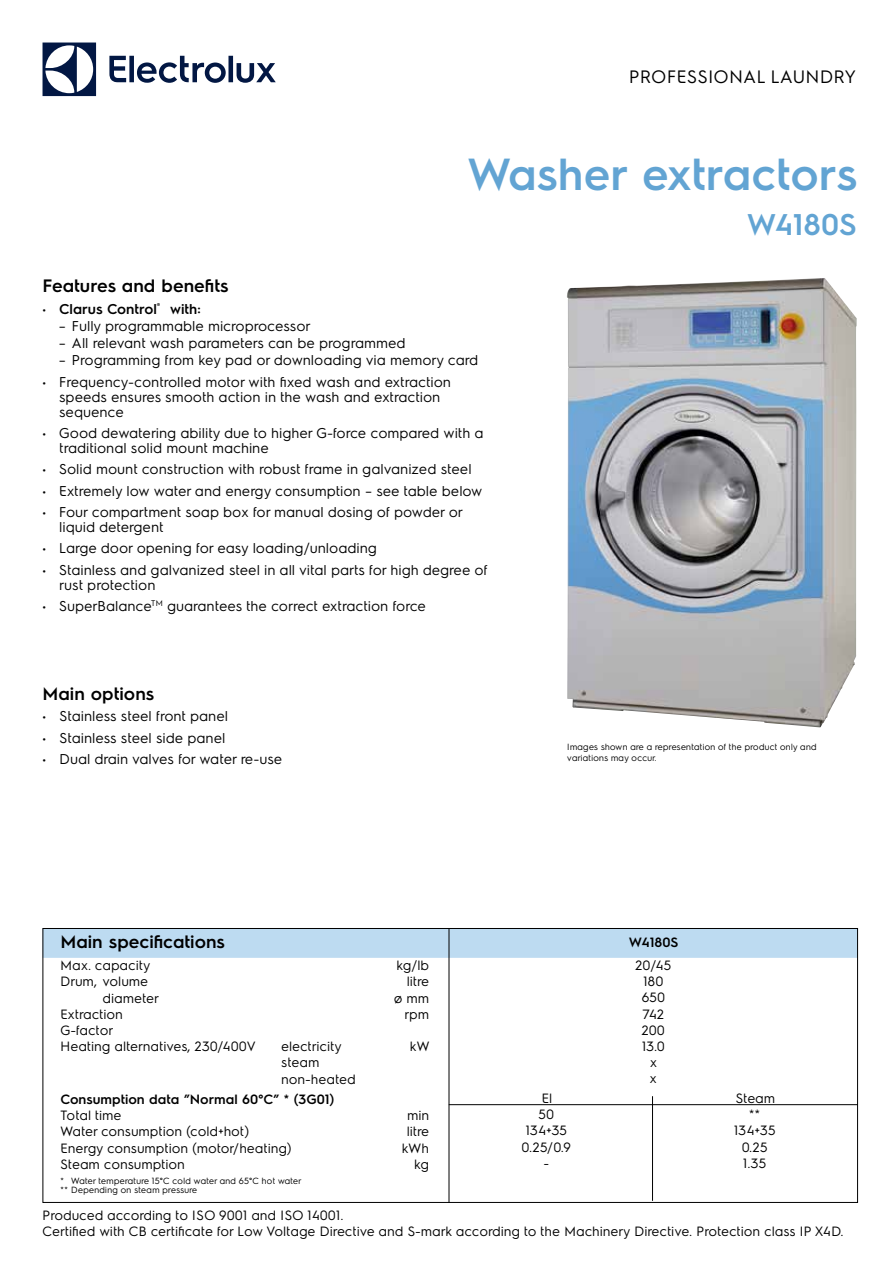
<style>
.page{position:relative;width:893px;height:1263px;background:#fff}
.page>*{position:absolute;margin:0;border:0;box-sizing:border-box;transform-origin:0 0}
.t1{font:600 45px "Electrolux Sans";color:#62a4d3}
.t2{font:600 30px "Electrolux Sans";color:#62a4d3}
.t3{font:600 18px "Electrolux Sans";color:#000}
.t4{font:18px "Electrolux Sans";color:#000}
.t5{font:14.25px/15px "Electrolux Sans";color:#000}
.t6{font:600 14.25px "Electrolux Sans";color:#000}
.t7{font:13.5px/16.2px "Electrolux Sans";color:#000}
.t8{font:600 13.5px "Electrolux Sans";color:#000}
.t9{font:9px/9.9px "Electrolux Sans";color:#000}
.s1{font-weight:400}
</style>
<div class="page">
<svg style="left:43px;top:43px;width:53px;height:53px"></svg>
<svg style="left:109px;top:56px;width:167px;height:27px"></svg>
<div style="left:45px;top:930px;width:811px;height:28px;background:#bddbf1"></div>
<hr style="left:449px;top:928px;width:1px;height:274px;background:#000">
<img style="left:567px;top:278px;width:290px;height:449px">
<hr style="left:449px;top:1104px;width:409px;height:1px;background:#000">
<hr style="left:652px;top:1096px;width:1px;height:105px;background:#000">
<p class="t4" style="left:629px;top:64px;width:229px">PROFESSIONAL LAUNDRY</p>
<h1 class="t1" style="left:467px;top:143px;width:392px">Washer extractors</h1>
<h2 class="t2" style="left:747px;top:204px;width:111px">W4180S</h2>
<p class="t3" style="left:43px;top:273px;width:188px">Features and benefits</p>
<p class="t6" style="left:43px;top:299px;width:160px"><span class="s1">•</span> Clarus Control<sup>®</sup> with:</p>
<p class="t5" style="left:59px;top:317px;width:253px">– Fully programmable microprocessor</p>
<p class="t5" style="left:59px;top:335px;width:348px">– All relevant wash parameters can be programmed</p>
<p class="t5" style="left:59px;top:352px;width:421px">– Programming from key pad or downloading via memory card</p>
<p class="t5" style="left:60px;top:373px;width:393px;text-indent:-17px">• Frequency-controlled motor with fixed wash and extraction speeds ensures smooth action in the wash and extraction sequence</p>
<p class="t5" style="left:60px;top:424px;width:426px;text-indent:-17px">• Good dewatering ability due to higher G-force compared with a traditional solid mount machine</p>
<p class="t5" style="left:43px;top:461px;width:431px">• Solid mount construction with robust frame in galvanized steel</p>
<p class="t5" style="left:43px;top:482px;width:442px">• Extremely low water and energy consumption – see table below</p>
<p class="t5" style="left:60px;top:504px;width:405px;text-indent:-17px">• Four compartment soap box for manual dosing of powder or liquid detergent</p>
<p class="t5" style="left:43px;top:540px;width:336px">• Large door opening for easy loading/unloading</p>
<p class="t5" style="left:60px;top:561px;width:430px;text-indent:-17px">• Stainless and galvanized steel in all vital parts for high degree of rust protection</p>
<p class="t5" style="left:43px;top:598px;width:385px">• SuperBalance<sup>TM</sup> guarantees the correct extraction force</p>
<p class="t3" style="left:43px;top:681px;width:113px">Main options</p>
<p class="t5" style="left:43px;top:708px;width:187px">• Stainless steel front panel</p>
<p class="t5" style="left:43px;top:729px;width:185px">• Stainless steel side panel</p>
<p class="t5" style="left:43px;top:751px;width:241px">• Dual drain valves for water re-use</p>
<p class="t9" style="left:567px;top:741px;width:251px;line-height:10.8px">Images shown are a representation of the product only and variations may occur.</p>
<p class="t3" style="left:60px;top:928px;width:166px">Main specifications</p>
<p class="t7" style="left:60px;top:956px;width:92px">Max. capacity</p>
<p class="t7" style="left:397px;top:956px;width:34px">kg/lb</p>
<p class="t7" style="left:60px;top:972px;width:90px">Drum, volume</p>
<p class="t7" style="left:407px;top:972px;width:24px">litre</p>
<p class="t7" style="left:103px;top:989px;width:58px">diameter</p>
<p class="t7" style="left:394px;top:989px;width:37px">ø mm</p>
<p class="t7" style="left:60px;top:1005px;width:64px">Extraction</p>
<p class="t7" style="left:405px;top:1005px;width:26px">rpm</p>
<p class="t7" style="left:60px;top:1021px;width:197px">G-factor<br>Heating alternatives, 230/400V</p>
<p class="t7" style="left:282px;top:1037px;width:62px">electricity</p>
<p class="t7" style="left:410px;top:1037px;width:21px">kW</p>
<p class="t7" style="left:282px;top:1053px;width:76px">steam non-heated</p>
<p class="t8" style="left:60px;top:1090px;width:275px">Consumption data ”Normal 60°C” * (3G01)</p>
<p class="t7" style="left:60px;top:1106px;width:63px">Total time</p>
<p class="t7" style="left:407px;top:1106px;width:24px">min</p>
<p class="t7" style="left:60px;top:1123px;width:191px">Water consumption (cold+hot)</p>
<p class="t7" style="left:407px;top:1123px;width:24px">litre</p>
<p class="t7" style="left:60px;top:1139px;width:233px">Energy consumption (motor/heating)</p>
<p class="t7" style="left:402px;top:1139px;width:29px">kWh</p>
<p class="t7" style="left:60px;top:1155px;width:126px">Steam consumption</p>
<p class="t7" style="left:414px;top:1155px;width:16px">kg</p>
<p class="t9" style="left:61px;top:1175px;width:243px">* Water temperature 15°C cold water and 65°C hot water ** Depending on steam pressure</p>
<p class="t8" style="left:629px;top:933px;width:51px">W4180S</p>
<p class="t7" style="left:636px;top:956px;width:38px;text-align:center">20/45<br>180<br>650<br>742<br>200<br>13.0<br>x<br>x</p>
<p class="t7" style="left:542px;top:1089px;width:12px">El</p>
<p class="t7" style="left:736px;top:1089px;width:41px">Steam</p>
<p class="t7" style="left:539px;top:1105px;width:17px">50</p>
<p class="t7" style="left:749px;top:1105px;width:13px">**</p>
<p class="t7" style="left:526px;top:1122px;width:43px">134+35</p>
<p class="t7" style="left:734px;top:1122px;width:43px">134+35</p>
<p class="t7" style="left:522px;top:1138px;width:51px">0.25/0.9</p>
<p class="t7" style="left:742px;top:1138px;width:28px">0.25</p>
<p class="t7" style="left:544px;top:1154px;width:7px">-</p>
<p class="t7" style="left:743px;top:1154px;width:25px">1.35</p>
<p class="t7" style="left:43px;top:1206px;width:803px">Produced according to ISO 9001 and ISO 14001.<br>Certified with CB certificate for Low Voltage Directive and S-mark according to the Machinery Directive. Protection class IP X4D.</p>
</div>
